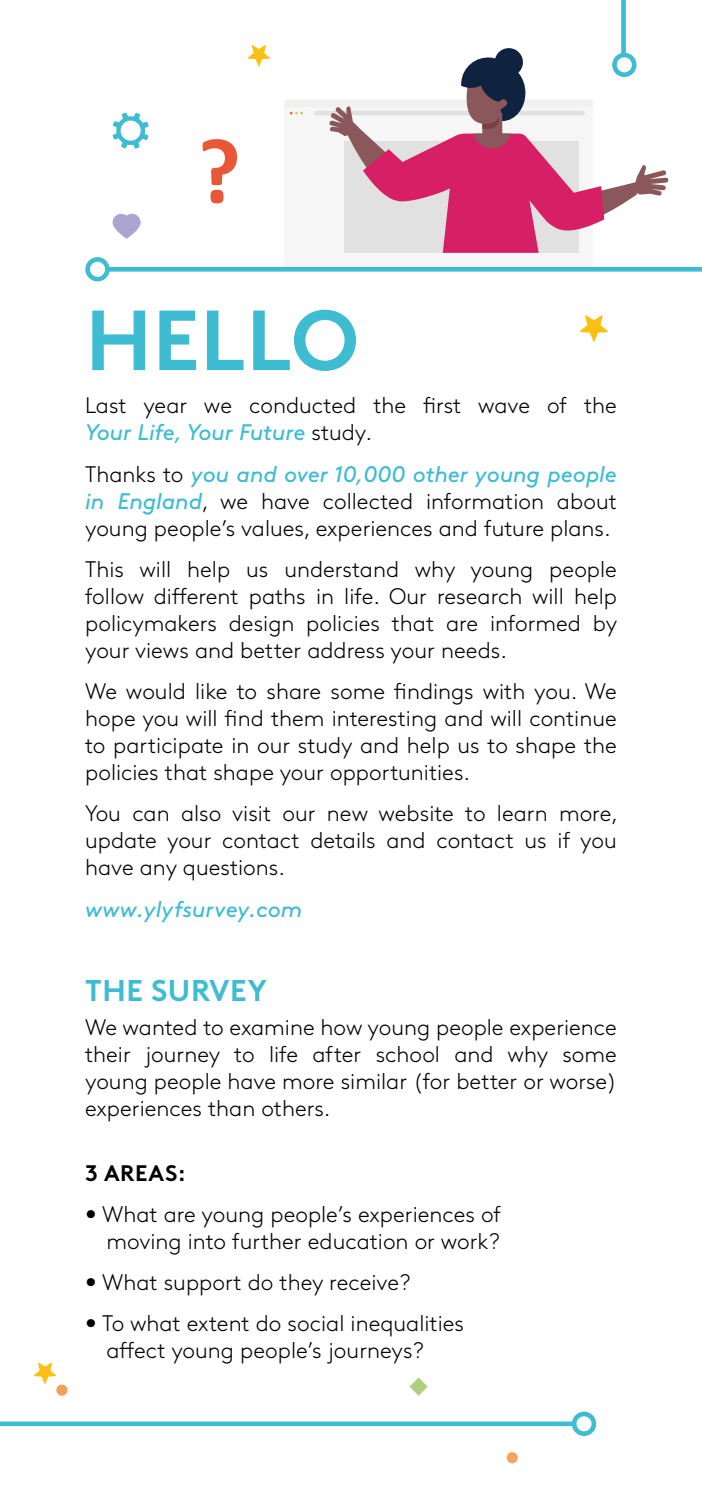
<style>
.page{position:relative;width:702px;height:1489px;background:#fff}
.page>*{position:absolute;margin:0;border:0;box-sizing:border-box;transform-origin:0 0}
.t1{font:700 85px "Kantar Brown";letter-spacing:.01em;color:#3ebcd2}
.t2{font:700 30px "Kantar Brown";letter-spacing:.02em;color:#3ebcd2}
.t3{font:300 22.5px/27px "Kantar Brown";color:#000;text-align:justify}
.t4{font:italic 22.5px "Kantar Brown";color:#3ebcd2}
.t5{font:700 22.5px "Kantar Brown";letter-spacing:.035em;color:#000}
.s1{font-weight:400;font-style:italic;color:#3ebcd2}
</style>
<div class="page">
<hr style="left:701px;top:0;width:1px;height:1361px;background:#3ebcd2">
<svg style="left:506px;top:1451px;width:11px;height:12px"></svg>
<svg style="left:409px;top:1377px;width:18px;height:18px"></svg>
<div style="left:56px;top:1384px;width:11px;height:11px;background:#f59f59;border-radius:50%"></div>
<svg style="left:580px;top:315px;width:28px;height:27px"></svg>
<svg style="left:85px;top:0;width:617px;height:281px"></svg>
<svg style="left:34px;top:1362px;width:22px;height:21px"></svg>
<svg style="left:0;top:1411px;width:596px;height:24px"></svg>
<h1 class="t1" style="left:85px;top:271px;width:274px">HELLO</h1>
<p class="t3" style="left:85px;top:390px;width:533px">Last year we conducted the first wave of the<br><span class="s1">Your Life, Your Future</span> study.</p>
<p class="t3" style="left:85px;top:458px;width:533px">Thanks to <span class="s1">you and over 10,000 other young people in England</span>, we have collected information about young people’s values, experiences and future plans.</p>
<p class="t3" style="left:85px;top:554px;width:533px">This will help us understand why young people follow different paths in life. Our research will help policymakers design policies that are informed by your views and better address your needs.</p>
<p class="t3" style="left:85px;top:676px;width:533px">We would like to share some findings with you. We hope you will find them interesting and will continue to participate in our study and help us to shape the policies that shape your opportunities.</p>
<p class="t3" style="left:85px;top:798px;width:534px">You can also visit our new website to learn more, update your contact details and contact us if you have any questions.</p>
<p class="t4" style="left:85px;top:891px;width:218px">www.ylyfsurvey.com</p>
<h2 class="t2" style="left:85px;top:965px;width:183px">THE SURVEY</h2>
<p class="t3" style="left:85px;top:1011px;width:533px">We wanted to examine how young people experience their journey to life after school and why some young people have more similar (for better or worse) experiences than others.</p>
<p class="t5" style="left:85px;top:1154px;width:102px">3 AREAS:</p>
<p class="t3" style="left:85px;top:1198px;width:417px;text-align:right">• What are young people’s experiences of moving into further education or work?</p>
<p class="t3" style="left:85px;top:1267px;width:327px">• What support do they receive?</p>
<p class="t3" style="left:106px;top:1308px;width:359px;text-indent:-21px">• To what extent do social inequalities affect young people’s journeys?</p>
</div>
